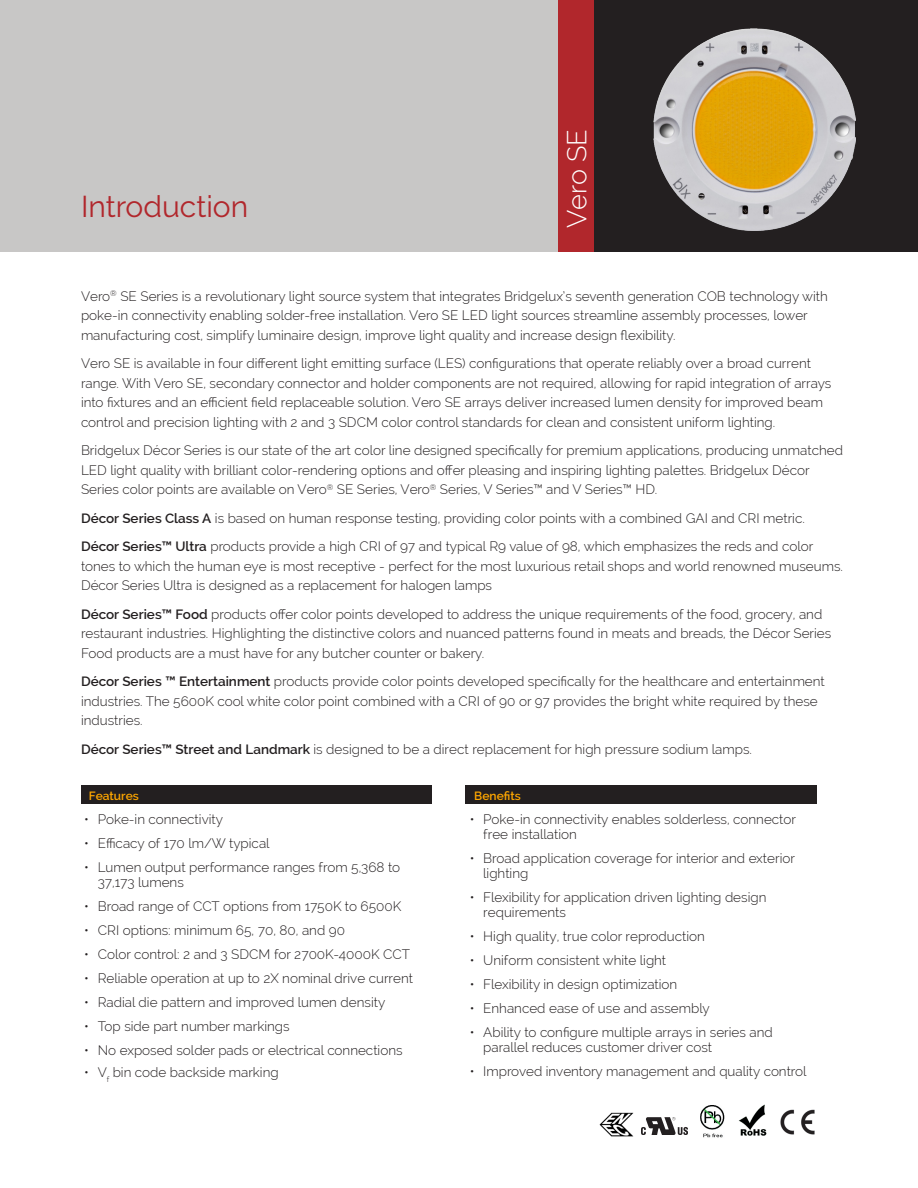
<style>
.page{position:relative;width:918px;height:1188px;background:#fff}
.page>*{position:absolute;margin:0;border:0;box-sizing:border-box;transform-origin:0 0}
.section_header{font:30px "Raleway";color:#b1272c}
.section_header-2{font:300 27px "Raleway";color:#fff}
.main_text_block{font:300 13.5px/19.5px "Raleway";color:#231f20}
.main_text_block-2{font:600 12px "Raleway";color:#ffa700}
.s1{font-weight:600}
</style>
<div class="page">
<div style="left:0;top:0;width:918px;height:252px;background:#c8c7c6"></div>
<div style="left:558px;top:0;width:36px;height:252px;background:#b1272c"></div>
<img style="left:780px;top:1109px;width:35px;height:26px">
<img style="left:738px;top:1104px;width:29px;height:32px">
<img style="left:700px;top:1105px;width:25px;height:33px">
<img style="left:641px;top:1117px;width:46px;height:18px">
<img style="left:599px;top:1112px;width:35px;height:25px">
<div style="left:81px;top:785px;width:351px;height:18px;background:#231f20"></div>
<div style="left:465px;top:785px;width:351px;height:18px;background:#231f20"></div>
<div style="left:594px;top:0;width:324px;height:252px;background:#231f20"></div>
<img style="left:654px;top:28px;width:201px;height:203px">
<p class="section_header" style="left:81px;top:189px;width:169px">Introduction</p>
<p class="section_header-2" style="left:561px;top:228px;width:100px;rotate:-90deg">Vero SE</p>
<p class="main_text_block" style="left:81px;top:286px;width:748px">Vero<sup>®</sup> SE Series is a revolutionary light source system that integrates Bridgelux’s seventh generation COB technology with poke-in connectivity enabling solder-free installation. Vero SE LED light sources streamline assembly processes, lower manufacturing cost, simplify luminaire design, improve light quality and increase design flexibility.</p>
<p class="main_text_block" style="left:81px;top:354px;width:752px">Vero SE is available in four different light emitting surface (LES) configurations that operate reliably over a broad current range. With Vero SE, secondary connector and holder components are not required, allowing for rapid integration of arrays into fixtures and an efficient field replaceable solution. Vero SE arrays deliver increased lumen density for improved beam control and precision lighting with 2 and 3 SDCM color control standards for clean and consistent uniform lighting.</p>
<p class="main_text_block" style="left:81px;top:441px;width:764px">Bridgelux Décor Series is our state of the art color line designed specifically for premium applications, producing unmatched<br>LED light quality with brilliant color-rendering options and offer pleasing and inspiring lighting palettes. Bridgelux Décor<br>Series color points are available on Vero<sup>®</sup> SE Series, Vero<sup>®</sup> Series, V Series™ and V Series™ HD.</p>
<p class="main_text_block" style="left:81px;top:508px;width:725px"><span class="s1">Décor Series Class A</span> is based on human response testing, providing color points with a combined GAI and CRI metric.</p>
<p class="main_text_block" style="left:81px;top:537px;width:764px"><span class="s1">Décor Series™ Ultra</span> products provide a high CRI of 97 and typical R9 value of 98, which emphasizes the reds and color tones to which the human eye is most receptive - perfect for the most luxurious retail shops and world renowned museums.<br>Décor Series Ultra is designed as a replacement for halogen lamps</p>
<p class="main_text_block" style="left:81px;top:604px;width:752px"><span class="s1">Décor Series™ Food</span> products offer color points developed to address the unique requirements of the food, grocery, and restaurant industries. Highlighting the distinctive colors and nuanced patterns found in meats and breads, the Décor Series<br>Food products are a must have for any butcher counter or bakery.</p>
<p class="main_text_block" style="left:81px;top:672px;width:745px"><span class="s1">Décor Series ™ Entertainment</span> products provide color points developed specifically for the healthcare and entertainment industries. The 5600K cool white color point combined with a CRI of 90 or 97 provides the bright white required by these industries.</p>
<p class="main_text_block" style="left:81px;top:739px;width:673px"><span class="s1">Décor Series™ Street and Landmark</span> is designed to be a direct replacement for high pressure sodium lamps.</p>
<p class="main_text_block-2" style="left:89px;top:788px;width:52px">Features</p>
<p class="main_text_block" style="left:84px;top:809px;width:140px">• Poke-in connectivity</p>
<p class="main_text_block" style="left:84px;top:833px;width:187px">• Efficacy of 170 lm/W typical</p>
<p class="main_text_block" style="left:98px;top:859px;width:304px;line-height:15px;text-indent:-13px">• Lumen output performance ranges from 5,368 to<br>37,173 lumens</p>
<p class="main_text_block" style="left:84px;top:896px;width:319px">• Broad range of CCT options from 1750K to 6500K</p>
<p class="main_text_block" style="left:84px;top:920px;width:262px">• CRI options: minimum 65, 70, 80, and 90</p>
<p class="main_text_block" style="left:84px;top:944px;width:327px">• Color control: 2 and 3 SDCM for 2700K-4000K CCT</p>
<p class="main_text_block" style="left:84px;top:968px;width:330px">• Reliable operation at up to 2X nominal drive current</p>
<p class="main_text_block" style="left:84px;top:992px;width:303px">• Radial die pattern and improved lumen density</p>
<p class="main_text_block" style="left:84px;top:1016px;width:207px">• Top side part number markings</p>
<p class="main_text_block" style="left:84px;top:1040px;width:320px">• No exposed solder pads or electrical connections</p>
<p class="main_text_block" style="left:84px;top:1062px;width:196px">• V<sub>f</sub> bin code backside marking</p>
<p class="main_text_block-2" style="left:474px;top:788px;width:48px">Benefits</p>
<p class="main_text_block" style="left:483px;top:811px;width:314px;line-height:15px;text-indent:-14px">• Poke-in connectivity enables solderless, connector free installation</p>
<p class="main_text_block" style="left:483px;top:850px;width:313px;line-height:15px;text-indent:-14px">• Broad application coverage for interior and exterior lighting</p>
<p class="main_text_block" style="left:483px;top:889px;width:285px;line-height:15px;text-indent:-14px">• Flexibility for application driven lighting design requirements</p>
<p class="main_text_block" style="left:470px;top:926px;width:237px">• High quality, true color reproduction</p>
<p class="main_text_block" style="left:470px;top:950px;width:198px">• Uniform consistent white light</p>
<p class="main_text_block" style="left:470px;top:974px;width:209px">• Flexibility in design optimization</p>
<p class="main_text_block" style="left:470px;top:998px;width:242px">• Enhanced ease of use and assembly</p>
<p class="main_text_block" style="left:483px;top:1024px;width:291px;line-height:15px;text-indent:-14px">• Ability to configure multiple arrays in series and parallel reduces customer driver cost</p>
<p class="main_text_block" style="left:470px;top:1061px;width:338px">• Improved inventory management and quality control</p>
</div>
